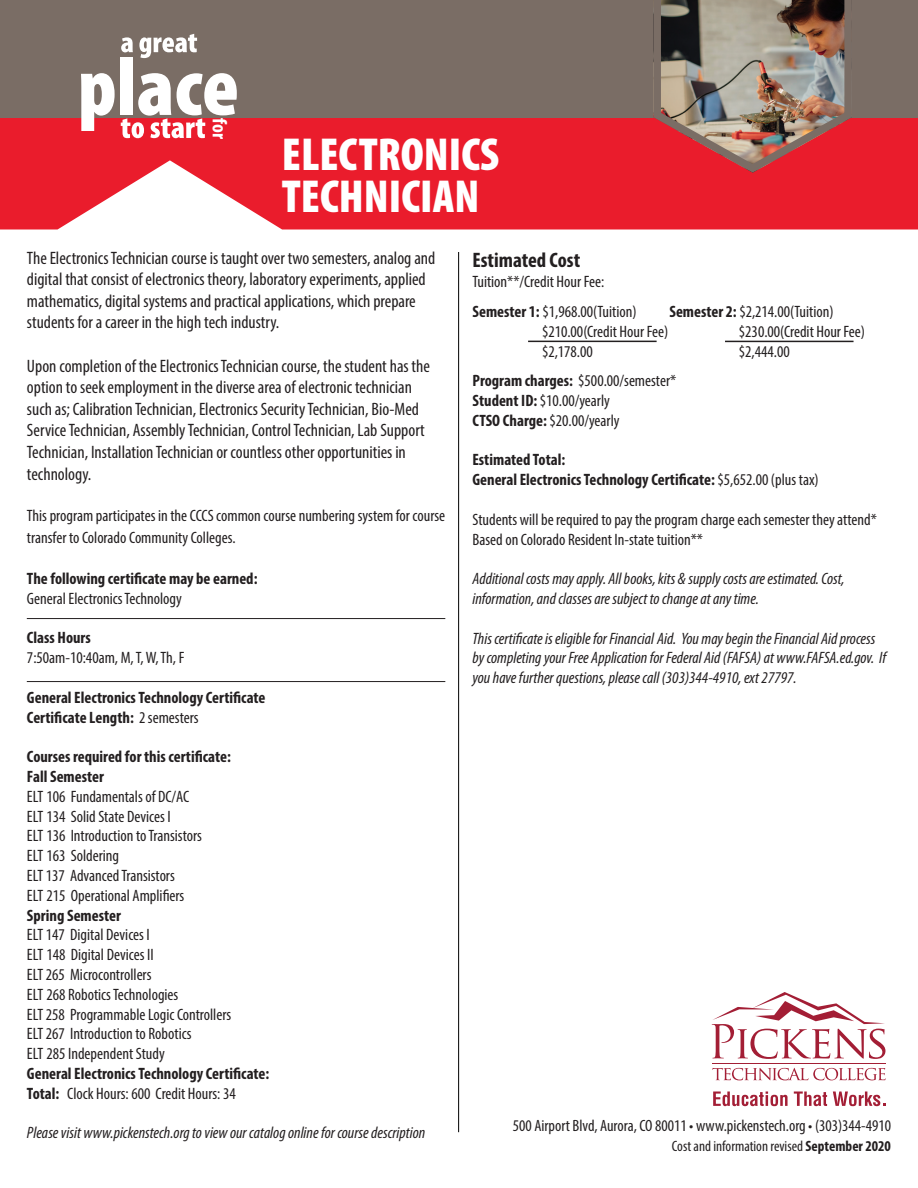
<style>
.page{position:relative;width:918px;height:1188px;background:#fff}
.page>*{position:absolute;margin:0;border:0;box-sizing:border-box;transform-origin:0 0}
.t1{font:900 condensed 46.5px/41.8px "Myriad Pro";color:#fff}
.t2{font:700 condensed 21px "Myriad Pro";color:#231f20}
.t3{font:700 condensed 20.55px "Myriad Pro";color:#fff}
.t4{font:condensed 18px/21.6px "Myriad Pro";color:#231f20}
.t5{font:condensed 16.5px/19.8px "Myriad Pro";color:#231f20}
.t6{font:italic condensed 16.5px/19.8px "Myriad Pro";color:#231f20}
.t7{font:700 condensed 16.5px/19.8px "Myriad Pro";color:#231f20}
.t8{font:condensed 16.35px "Myriad Pro";color:#231f20}
.t9{font:condensed 15px "Myriad Pro";color:#231f20}
.s1{font-weight:400}
.s2{font-weight:700}
</style>
<div class="page">
<hr style="left:27px;top:618px;width:418px;height:1px;background:#231f20">
<hr style="left:27px;top:681px;width:418px;height:1px;background:#231f20">
<hr style="left:458px;top:252px;width:1px;height:880px;background:#000">
<hr style="left:712px;top:1064px;width:174px;height:1px;background:#a31e35">
<svg style="left:712px;top:992px;width:173px;height:67px"></svg>
<svg style="left:712px;top:1068px;width:174px;height:12px"></svg>
<svg style="left:713px;top:1092px;width:75px;height:14px"></svg>
<svg style="left:794px;top:1092px;width:33px;height:14px"></svg>
<svg style="left:833px;top:1092px;width:53px;height:14px"></svg>
<svg style="left:0;top:118px;width:918px;height:112px;background:#eb313f"></svg>
<div style="left:0;top:0;width:918px;height:118px;background:#7a6d65"></div>
<img style="left:650px;top:0;width:208px;height:177px">
<svg style="left:121px;top:37px;width:12px;height:15px"></svg>
<svg style="left:139px;top:34px;width:58px;height:24px"></svg>
<svg style="left:81px;top:73px;width:34px;height:58px"></svg>
<div style="left:120px;top:57px;width:13px;height:58px;background:#fff"></div>
<svg style="left:121px;top:73px;width:116px;height:65px"></svg>
<hr style="left:725px;top:341px;width:129px;height:1px;background:#231f20">
<hr style="left:528px;top:341px;width:129px;height:1px;background:#231f20">
<p class="t3" style="left:233px;top:118px;width:22px;rotate:90deg">for</p>
<h1 class="t1" style="left:282px;top:132px;width:219px">ELECTRONICS<br>TECHNICIAN</h1>
<p class="t4" style="left:27px;top:247px;width:410px">The Electronics Technician course is taught over two semesters, analog and digital that consist of electronics theory, laboratory experiments, applied mathematics, digital systems and practical applications, which prepare students for a career in the high tech industry.</p>
<p class="t4" style="left:27px;top:355px;width:405px">Upon completion of the Electronics Technician course, the student has the option to seek employment in the diverse area of electronic technician such as; Calibration Technician, Electronics Security Technician, Bio-Med Service Technician, Assembly Technician, Control Technician, Lab Support Technician, Installation Technician or countless other opportunities in technology.</p>
<p class="t5" style="left:27px;top:505px;width:420px;line-height:21.6px">This program participates in the CCCS common course numbering system for course transfer to Colorado Community Colleges.</p>
<p class="t7" style="left:27px;top:568px;width:232px">The following certificate may be earned:</p>
<p class="t5" style="left:27px;top:588px;width:156px">General Electronics Technology</p>
<p class="t7" style="left:27px;top:628px;width:65px">Class Hours</p>
<p class="t5" style="left:27px;top:648px;width:159px">7:50am-10:40am, M, T, W, Th, F</p>
<p class="t7" style="left:27px;top:687px;width:240px">General Electronics Technology Certificate<br>Certificate Length: <span class="s1">2 semesters</span></p>
<p class="t7" style="left:27px;top:746px;width:205px">Courses required for this certificate:<br>Fall Semester</p>
<p class="t5" style="left:27px;top:786px;width:177px">ELT 106 Fundamentals of DC/AC<br>ELT 134 Solid State Devices I<br>ELT 136 Introduction to Transistors<br>ELT 163 Soldering<br>ELT 137 Advanced Transistors<br>ELT 215 Operational Amplifiers</p>
<p class="t7" style="left:27px;top:905px;width:95px">Spring Semester</p>
<p class="t5" style="left:27px;top:925px;width:206px">ELT 147 Digital Devices I<br>ELT 148 Digital Devices II<br>ELT 265 Microcontrollers<br>ELT 268 Robotics Technologies<br>ELT 258 Programmable Logic Controllers<br>ELT 267 Introduction to Robotics<br>ELT 285 Independent Study</p>
<p class="t7" style="left:27px;top:1063px;width:244px">General Electronics Technology Certificate:<br>Total: <span class="s1">Clock Hours: 600 Credit Hours: 34</span></p>
<p class="t6" style="left:27px;top:1123px;width:400px">Please visit www.pickenstech.org to view our catalog online for course description</p>
<p class="t2" style="left:472px;top:247px;width:109px">Estimated Cost</p>
<p class="t5" style="left:472px;top:272px;width:133px">Tuition**/Credit Hour Fee:</p>
<p class="t5" style="left:542px;top:302px;width:128px;text-indent:-70px"><span class="s2">Semester 1:</span> $1,968.00(Tuition) $210.00(Credit Hour Fee) $2,178.00</p>
<p class="t5" style="left:739px;top:302px;width:128px;text-indent:-70px"><span class="s2">Semester 2:</span> $2,214.00(Tuition) $230.00(Credit Hour Fee) $2,444.00</p>
<p class="t5" style="left:472px;top:371px;width:205px"><span class="s2">Program charges:</span> $500.00/semester*<br><span class="s2">Student ID:</span> $10.00/yearly<br><span class="s2">CTSO Charge:</span> $20.00/yearly</p>
<p class="t7" style="left:472px;top:450px;width:348px">Estimated Total:<br>General Electronics Technology Certificate: <span class="s1">$5,652.00 (plus tax)</span></p>
<p class="t5" style="left:472px;top:509px;width:406px">Students will be required to pay the program charge each semester they attend*<br>Based on Colorado Resident In-state tuition**</p>
<p class="t6" style="left:472px;top:569px;width:374px">Additional costs may apply. All books, kits &amp; supply costs are estimated. Cost, information, and classes are subject to change at any time.</p>
<p class="t6" style="left:472px;top:628px;width:415px">This certificate is eligible for Financial Aid. You may begin the Financial Aid process by completing your Free Application for Federal Aid (FAFSA) at www.FAFSA.ed.gov. If you have further questions, please call (303)344-4910, ext 27797.</p>
<p class="t8" style="left:513px;top:1116px;width:380px">500 Airport Blvd, Aurora, CO 80011 • www.pickenstech.org • (303)344-4910</p>
<p class="t9" style="left:672px;top:1137px;width:221px">Cost and information revised <span class="s2">September 2020</span></p>
</div>
